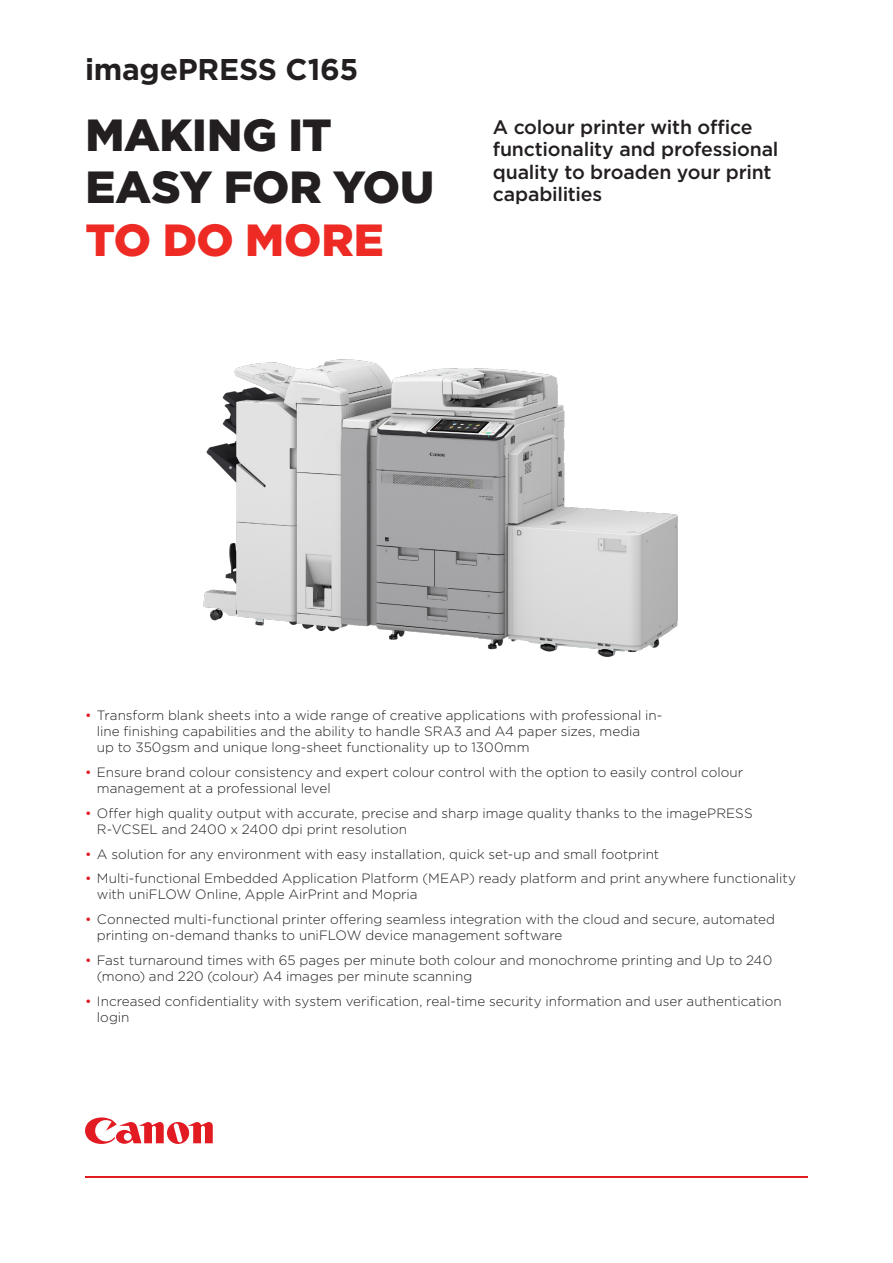
<style>
.page{position:relative;width:893px;height:1263px;background:#fff}
.page>*{position:absolute;margin:0;border:0;box-sizing:border-box;transform-origin:0 0}
.COVER_HEADER_MEDIUM{font:900 45px/52.5px "Gotham";letter-spacing:-.005em;color:#231f20}
.COVER_HEADER_SMALL{font:700 30px "Gotham";letter-spacing:-.005em;color:#231f20}
.INTRO{font:500 19.5px/22.5px "Gotham";letter-spacing:-.01em;color:#231f20}
.t1{font:300 13.5px/16.2px "Gotham";color:#231f20}
.s1{color:#ee2a24}
.s2{font-weight:400;color:#e21a21}
</style>
<div class="page">
<svg style="left:85px;top:1117px;width:128px;height:27px"></svg>
<hr style="left:85px;top:1176px;width:723px;height:2px;background:#e21a21">
<img style="left:203px;top:360px;width:474px;height:297px">
<p class="COVER_HEADER_SMALL" style="left:85px;top:49px;width:275px">imagePRESS C165</p>
<p class="COVER_HEADER_MEDIUM" style="left:85px;top:108px;width:350px">MAKING IT<br>EASY FOR YOU<br><span class="s1">TO DO MORE</span></p>
<p class="INTRO" style="left:493px;top:115px;width:287px">A colour printer with office functionality and professional quality to broaden your print capabilities</p>
<p class="t1" style="left:97px;top:706px;width:567px;text-indent:-12px"><span class="s2">•</span> Transform blank sheets into a wide range of creative applications with professional in&shy;line finishing capabilities and the ability to handle SRA3 and A4 paper sizes, media<br>up to 350gsm and unique long-sheet functionality up to 1300mm</p>
<p class="t1" style="left:97px;top:763px;width:648px;text-indent:-12px"><span class="s2">•</span> Ensure brand colour consistency and expert colour control with the option to easily control colour management at a professional level</p>
<p class="t1" style="left:97px;top:804px;width:657px;text-indent:-12px"><span class="s2">•</span> Offer high quality output with accurate, precise and sharp image quality thanks to the imagePRESS<br>R-VCSEL and 2400 x 2400 dpi print resolution</p>
<p class="t1" style="left:85px;top:845px;width:576px"><span class="s2">•</span> A solution for any environment with easy installation, quick set-up and small footprint</p>
<p class="t1" style="left:97px;top:870px;width:700px;text-indent:-12px"><span class="s2">•</span> Multi-functional Embedded Application Platform (MEAP) ready platform and print anywhere functionality with uniFLOW Online, Apple AirPrint and Mopria</p>
<p class="t1" style="left:97px;top:911px;width:680px;text-indent:-12px"><span class="s2">•</span> Connected multi-functional printer offering seamless integration with the cloud and secure, automated printing on-demand thanks to uniFLOW device management software</p>
<p class="t1" style="left:97px;top:952px;width:677px;text-indent:-12px"><span class="s2">•</span> Fast turnaround times with 65 pages per minute both colour and monochrome printing and Up to 240 (mono) and 220 (colour) A4 images per minute scanning</p>
<p class="t1" style="left:97px;top:993px;width:686px;text-indent:-12px"><span class="s2">•</span> Increased confidentiality with system verification, real-time security information and user authentication login</p>
</div>
